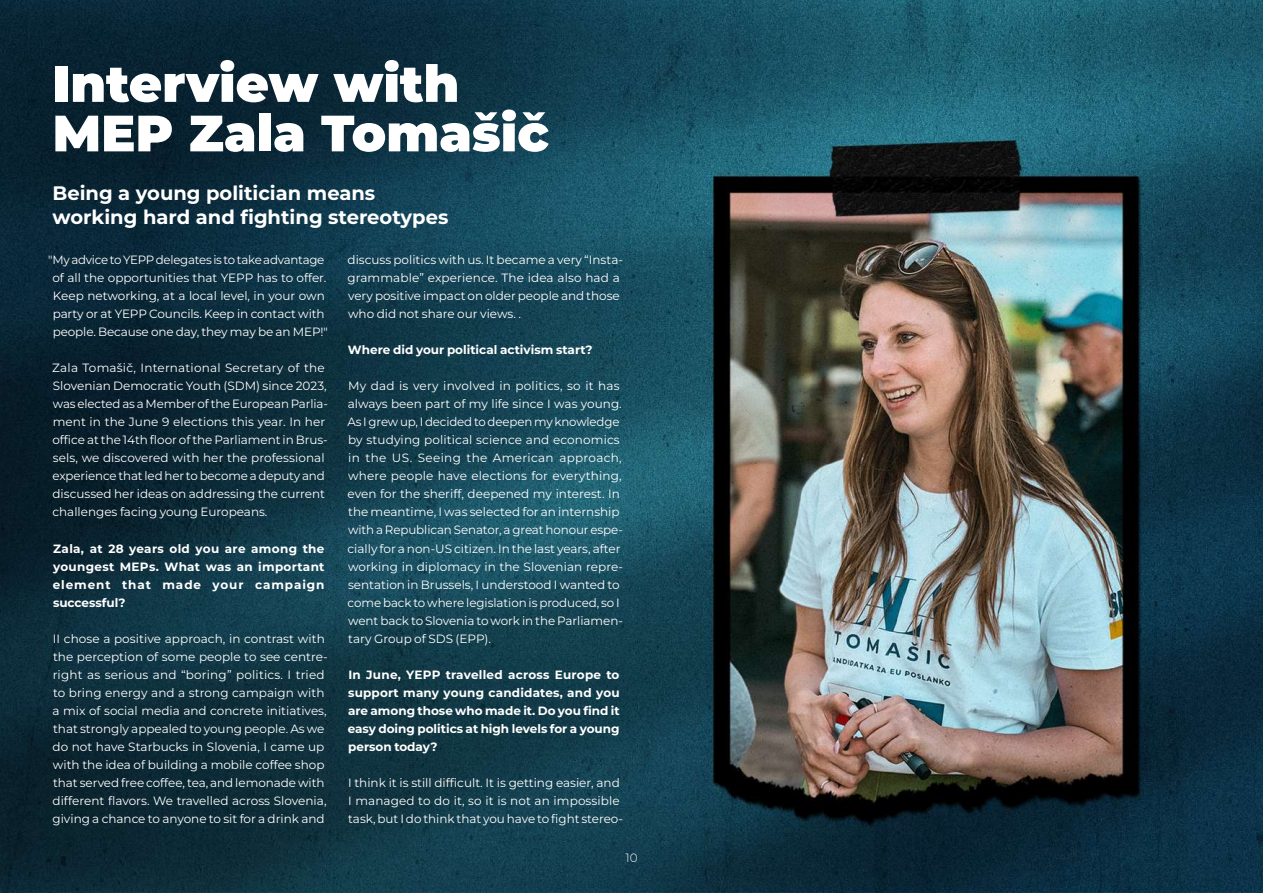
<style>
.page{position:relative;width:1263px;height:893px;background:#fff}
.page>*{position:absolute;margin:0;border:0;box-sizing:border-box;transform-origin:0 0}
.t1{font:900 51px/49.5px "Montserrat";color:#fff}
.t2{font:700 19.5px/24px "Montserrat";color:#fff}
.t3{font:12px/18px "Montserrat";color:#fff}
.t4{font:700 12px/18px "Montserrat";color:#fff;text-align:justify}
.t5{font:300 12px "Montserrat";color:#fff}
</style>
<div class="page">
<img style="left:0;top:0;width:1263px;height:893px">
<h1 class="t1" style="left:52px;top:56px;width:498px">Interview with<br>MEP Zala Tomašič</h1>
<h2 class="t2" style="left:52px;top:180px;width:397px">Being a young politician means working hard and fighting stereotypes</h2>
<p class="t3" style="left:348px;top:251px;width:277px">discuss politics with us. It became a very “Insta&shy;grammable” experience. The idea also had a very positive impact on older people and those who did not share our views. .</p>
<p class="t4" style="left:348px;top:341px;width:246px">Where did your political activism start?</p>
<p class="t3" style="left:347px;top:377px;width:277px">My dad is very involved in politics, so it has always been part of my life since I was young.<br>As I grew up, I decided to deepen my knowledge by studying political science and economics in the US. Seeing the American approach, where people have elections for everything, even for the sheriff, deepened my interest. In the meantime, I was selected for an internship with a Republican Senator, a great honour espe&shy;cially for a non-US citizen. In the last years, after working in diplomacy in the Slovenian repre&shy;sentation in Brussels, I understood I wanted to come back to where legislation is produced, so I went back to Slovenia to work in the Parliamen&shy;tary Group of SDS (EPP).</p>
<p class="t4" style="left:348px;top:665px;width:273px">In June, YEPP travelled across Europe to support many young candidates, and you are among those who made it. Do you find it easy doing politics at high levels for a young person today?</p>
<p class="t3" style="left:348px;top:773px;width:276px">I think it is still difficult. It is getting easier, and<br>I managed to do it, so it is not an impossible task, but I do think that you have to fight stereo-</p>
<p class="t3" style="left:48px;top:251px;width:281px;text-align:center">"My advice to YEPP delegates is to take advantage of all the opportunities that YEPP has to offer.<br>Keep networking, at a local level, in your own party or at YEPP Councils. Keep in contact with people. Because one day, they may be an MEP!"</p>
<p class="t3" style="left:52px;top:359px;width:277px">Zala Tomašič, International Secretary of the Slovenian Democratic Youth (SDM) since 2023, was elected as a Member of the European Parlia&shy;ment in the June 9 elections this year. In her office at the 14th floor of the Parliament in Brus&shy;sels, we discovered with her the professional experience that led her to become a deputy and discussed her ideas on addressing the current challenges facing young Europeans.</p>
<p class="t4" style="left:53px;top:539px;width:273px">Zala, at 28 years old you are among the youngest MEPs. What was an important element that made your campaign successful?</p>
<p class="t3" style="left:52px;top:629px;width:277px">II chose a positive approach, in contrast with the perception of some people to see centre&shy;right as serious and “boring” politics. I tried to bring energy and a strong campaign with a mix of social media and concrete initiatives, that strongly appealed to young people. As we do not have Starbucks in Slovenia, I came up with the idea of building a mobile coffee shop that served free coffee, tea, and lemonade with different flavors. We travelled across Slovenia, giving a chance to anyone to sit for a drink and</p>
<p class="t5" style="left:625px;top:849px;width:14px">10</p>
</div>
